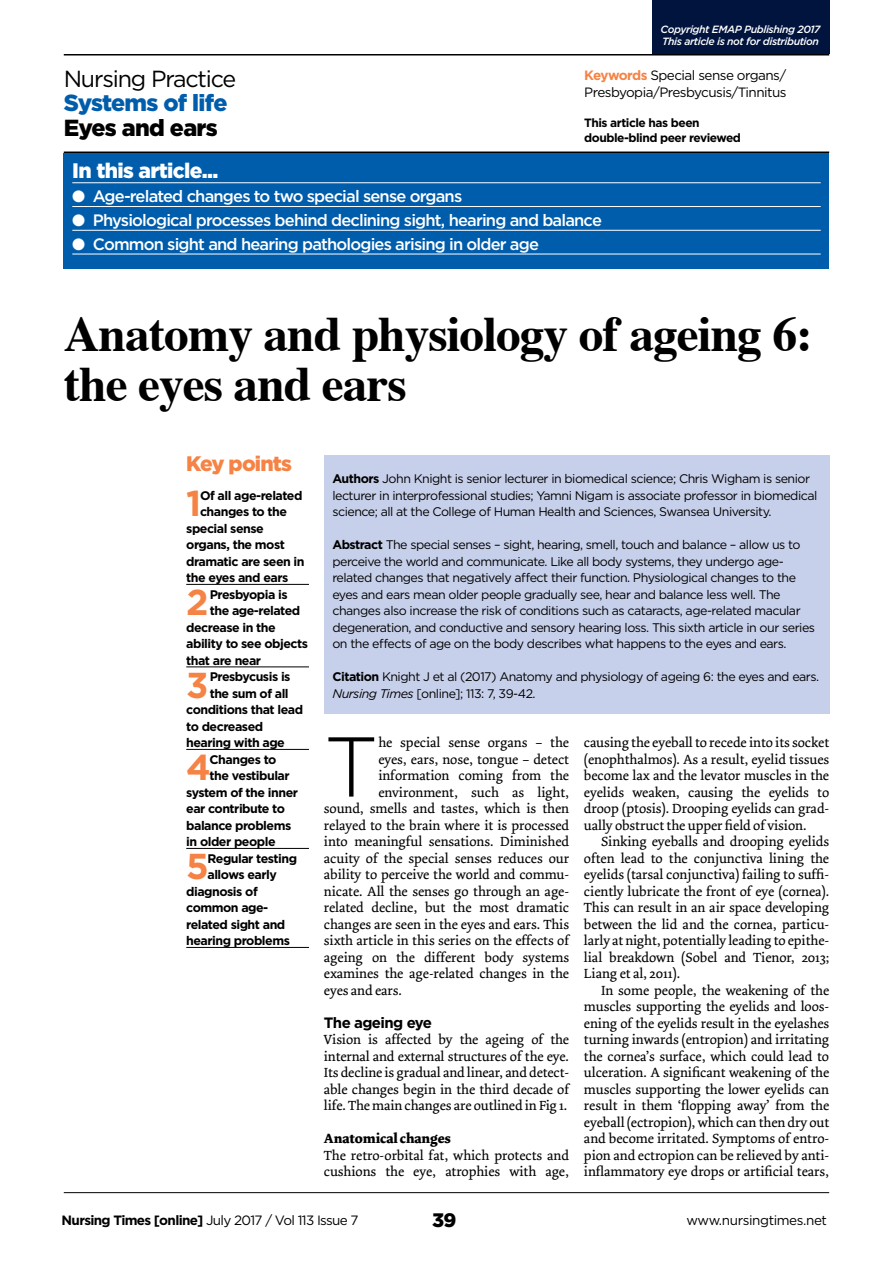
<style>
.page{position:relative;width:893px;height:1263px;background:#fff}
.page>*{position:absolute;margin:0;border:0;box-sizing:border-box;transform-origin:0 0}
.t1{font:300 84.6px "Gotham";color:#000}
.t2{font:700 49.5px/49.5px "Times";letter-spacing:-.02em;color:#000}
.t3{font:700 36px "Gotham";color:#f58345}
.t4{font:23.25px "Gotham";letter-spacing:-.05em;color:#000}
.t5{font:900 23.25px "Gotham";letter-spacing:-.035em;color:#005dac}
.t6{font:900 23.25px "Gotham";letter-spacing:-.03em;color:#000}
.t7{font:900 21px "Gotham";letter-spacing:-.03em;color:#fff}
.t8{font:900 21px "Gotham";letter-spacing:-.04em;color:#f58345}
.t9{font:900 19.5px "Gotham";color:#000}
.t10{font:500 16.5px "Gotham";letter-spacing:-.05em;color:#fff}
.t11{font:700 15px "Gotham";letter-spacing:-.04em;color:#000}
.t12{font:13.95px/16.5px "Dolly";letter-spacing:-.005em;color:#000;text-align:justify}
.t13{font:700 13.95px "Dolly";letter-spacing:-.005em;color:#000}
.t14{font:13.5px/16.5px "Gotham";letter-spacing:-.04em;color:#000}
.t15{font:12.45px/16.5px "Gotham";letter-spacing:-.04em;color:#000}
.t16{font:700 12.45px "Gotham";letter-spacing:-.04em;color:#000}
.t17{font:700 12px/14.2px "Gotham";letter-spacing:-.04em;color:#000}
.t18{font:italic 500 10.5px/12.8px "Gotham";letter-spacing:-.04em;color:#fff}
.s1{font-weight:700;color:#f58345}
.s2{font-weight:700}
.s3{font-style:italic}
</style>
<div class="page">
<div style="left:652px;top:0;width:177px;height:54px;background:#00143e"></div>
<hr style="left:64px;top:152px;width:765px;height:1px;background:#000">
<hr style="left:64px;top:54px;width:765px;height:2px;background:#000">
<hr style="left:64px;top:1192px;width:765px;height:1px;background:#000">
<hr style="left:186px;top:584px;width:123px;height:1px;background:#000">
<hr style="left:186px;top:667px;width:123px;height:1px;background:#000">
<hr style="left:186px;top:749px;width:123px;height:1px;background:#000">
<hr style="left:186px;top:848px;width:123px;height:1px;background:#000">
<hr style="left:186px;top:947px;width:123px;height:1px;background:#000">
<div style="left:324px;top:456px;width:505px;height:258px;background:#c7d0ea"></div>
<div style="left:64px;top:153px;width:765px;height:115px;background:#005dac"></div>
<hr style="left:72px;top:182px;width:749px;height:1px;background:#fff">
<hr style="left:72px;top:206px;width:749px;height:1px;background:#fff">
<hr style="left:72px;top:230px;width:749px;height:1px;background:#fff">
<hr style="left:72px;top:254px;width:749px;height:1px;background:#fff">
<h3 class="t4" style="left:64px;top:64px;width:174px">Nursing Practice</h3>
<h3 class="t5" style="left:64px;top:87px;width:165px">Systems of life</h3>
<h3 class="t6" style="left:64px;top:112px;width:156px">Eyes and ears</h3>
<p class="t18" style="left:661px;top:23px;width:161px">Copyright EMAP Publishing 2017<br>This article is not for distribution</p>
<p class="t14" style="left:584px;top:67px;width:204px"><span class="s1">Keywords</span> Special sense organs/<br>Presbyopia/Presbycusis/Tinnitus</p>
<p class="t17" style="left:584px;top:116px;width:158px">This article has been double-blind peer reviewed</p>
<h3 class="t7" style="left:72px;top:156px;width:148px">In this article...</h3>
<p class="t10" style="left:72px;top:185px;width:391px">● Age-related changes to two special sense organs</p>
<p class="t10" style="left:72px;top:209px;width:531px">● Physiological processes behind declining sight, hearing and balance</p>
<p class="t10" style="left:72px;top:233px;width:468px">● Common sight and hearing pathologies arising in older age</p>
<h2 class="t2" style="left:64px;top:304px;width:750px">Anatomy and physiology of ageing 6: the eyes and ears</h2>
<h3 class="t8" style="left:186px;top:449px;width:107px">Key points</h3>
<h3 class="t3" style="left:186px;top:479px;width:17px">1</h3>
<p class="t16" style="left:200px;top:487px;width:104px">Of all age-related</p>
<p class="t16" style="left:200px;top:503px;width:89px">changes to the</p>
<p class="t16" style="left:186px;top:520px;width:79px">special sense</p>
<p class="t16" style="left:186px;top:536px;width:100px">organs, the most</p>
<p class="t16" style="left:186px;top:553px;width:120px">dramatic are seen in</p>
<p class="t16" style="left:186px;top:569px;width:104px">the eyes and ears</p>
<h3 class="t3" style="left:186px;top:578px;width:24px">2</h3>
<p class="t16" style="left:210px;top:586px;width:79px">Presbyopia is</p>
<p class="t16" style="left:210px;top:602px;width:92px">the age-related</p>
<p class="t16" style="left:186px;top:619px;width:91px">decrease in the</p>
<p class="t16" style="left:186px;top:635px;width:123px">ability to see objects</p>
<p class="t16" style="left:186px;top:652px;width:76px">that are near</p>
<h3 class="t3" style="left:186px;top:661px;width:24px">3</h3>
<p class="t16" style="left:210px;top:668px;width:82px">Presbycusis is</p>
<p class="t16" style="left:210px;top:685px;width:81px">the sum of all</p>
<p class="t16" style="left:186px;top:701px;width:118px">conditions that lead</p>
<p class="t16" style="left:186px;top:718px;width:78px">to decreased</p>
<p class="t16" style="left:186px;top:734px;width:100px">hearing with age</p>
<h3 class="t3" style="left:186px;top:743px;width:26px">4</h3>
<p class="t16" style="left:210px;top:751px;width:68px">Changes to</p>
<p class="t16" style="left:210px;top:767px;width:82px">the vestibular</p>
<p class="t16" style="left:186px;top:784px;width:113px">system of the inner</p>
<p class="t16" style="left:186px;top:800px;width:100px">ear contribute to</p>
<p class="t16" style="left:186px;top:817px;width:107px">balance problems</p>
<p class="t16" style="left:186px;top:833px;width:91px">in older people</p>
<h3 class="t3" style="left:186px;top:842px;width:24px">5</h3>
<p class="t16" style="left:207px;top:850px;width:91px">Regular testing</p>
<p class="t16" style="left:207px;top:866px;width:71px">allows early</p>
<p class="t16" style="left:186px;top:883px;width:73px">diagnosis of</p>
<p class="t16" style="left:186px;top:899px;width:84px">common age-</p>
<p class="t16" style="left:186px;top:916px;width:101px">related sight and</p>
<p class="t16" style="left:186px;top:932px;width:105px">hearing problems</p>
<p class="t15" style="left:332px;top:470px;width:486px"><span class="s2">Authors</span> John Knight is senior lecturer in biomedical science; Chris Wigham is senior lecturer in interprofessional studies; Yamni Nigam is associate professor in biomedical science; all at the College of Human Health and Sciences, Swansea University.</p>
<p class="t15" style="left:332px;top:536px;width:484px"><span class="s2">Abstract</span> The special senses – sight, hearing, smell, touch and balance – allow us to perceive the world and communicate. Like all body systems, they undergo age&shy;related changes that negatively affect their function. Physiological changes to the eyes and ears mean older people gradually see, hear and balance less well. The changes also increase the risk of conditions such as cataracts, age-related macular degeneration, and conductive and sensory hearing loss. This sixth article in our series on the effects of age on the body describes what happens to the eyes and ears.</p>
<p class="t15" style="left:332px;top:668px;width:488px"><span class="s2">Citation</span> Knight J et al (2017) Anatomy and physiology of ageing 6: the eyes and ears.<br><span class="s3">Nursing Times</span> [online]; 113: 7, 39-42.</p>
<h1 class="t1" style="left:324px;top:713px;width:56px">T</h1>
<p class="t12" style="left:378px;top:734px;width:192px">he special sense organs – the</p>
<p class="t12" style="left:378px;top:751px;width:192px">eyes, ears, nose, tongue – detect</p>
<p class="t12" style="left:378px;top:767px;width:192px">information coming from the</p>
<p class="t12" style="left:378px;top:784px;width:192px">environment, such as light,</p>
<p class="t12" style="left:324px;top:800px;width:247px">sound, smells and tastes, which is then</p>
<p class="t12" style="left:324px;top:817px;width:247px">relayed to the brain where it is processed</p>
<p class="t12" style="left:324px;top:833px;width:247px">into meaningful sensations. Diminished</p>
<p class="t12" style="left:324px;top:850px;width:247px">acuity of the special senses reduces our</p>
<p class="t12" style="left:324px;top:866px;width:247px">ability to perceive the world and commu-</p>
<p class="t12" style="left:324px;top:883px;width:247px">nicate. All the senses go through an age-</p>
<p class="t12" style="left:324px;top:899px;width:247px">related decline, but the most dramatic</p>
<p class="t12" style="left:324px;top:916px;width:247px">changes are seen in the eyes and ears. This</p>
<p class="t12" style="left:324px;top:932px;width:247px">sixth article in this series on the effects of</p>
<p class="t12" style="left:324px;top:949px;width:247px">ageing on the different body systems</p>
<p class="t12" style="left:324px;top:965px;width:247px">examines the age-related changes in the</p>
<p class="t12" style="left:324px;top:982px;width:80px">eyes and ears.</p>
<p class="t11" style="left:324px;top:1012px;width:110px">The ageing eye</p>
<p class="t12" style="left:324px;top:1031px;width:247px">Vision is affected by the ageing of the internal and external structures of the eye.<br>Its decline is gradual and linear, and detect&shy;able changes begin in the third decade of life. The main changes are outlined in Fig 1.</p>
<p class="t13" style="left:324px;top:1130px;width:128px">Anatomical changes</p>
<p class="t12" style="left:324px;top:1147px;width:247px">The retro-orbital fat, which protects and cushions the eye, atrophies with age,</p>
<p class="t12" style="left:584px;top:734px;width:247px">causing the eyeball to recede into its socket (enophthalmos). As a result, eyelid tissues become lax and the levator muscles in the eyelids weaken, causing the eyelids to droop (ptosis). Drooping eyelids can grad&shy;ually obstruct the upper field of vision.</p>
<p class="t12" style="left:584px;top:833px;width:247px;text-indent:17px">Sinking eyeballs and drooping eyelids often lead to the conjunctiva lining the eyelids (tarsal conjunctiva) failing to suffi&shy;ciently lubricate the front of eye (cornea).<br>This can result in an air space developing between the lid and the cornea, particu&shy;larly at night, potentially leading to epithe&shy;lial breakdown (Sobel and Tienor, 2013; Liang et al, 2011).</p>
<p class="t12" style="left:584px;top:982px;width:247px;text-indent:17px">In some people, the weakening of the muscles supporting the eyelids and loos&shy;ening of the eyelids result in the eyelashes turning inwards (entropion) and irritating the cornea’s surface, which could lead to ulceration. A significant weakening of the muscles supporting the lower eyelids can result in them ‘flopping away’ from the eyeball (ectropion), which can then dry out and become irritated. Symptoms of entro&shy;pion and ectropion can be relieved by anti&shy;inflammatory eye drops or artificial tears,</p>
<p class="t14" style="left:62px;top:1212px;width:298px"><span class="s2">Nursing Times [online]</span> July 2017 / Vol 113 Issue 7</p>
<h3 class="t9" style="left:432px;top:1207px;width:26px">39</h3>
<p class="t14" style="left:686px;top:1212px;width:142px">www.nursingtimes.net</p>
</div>
